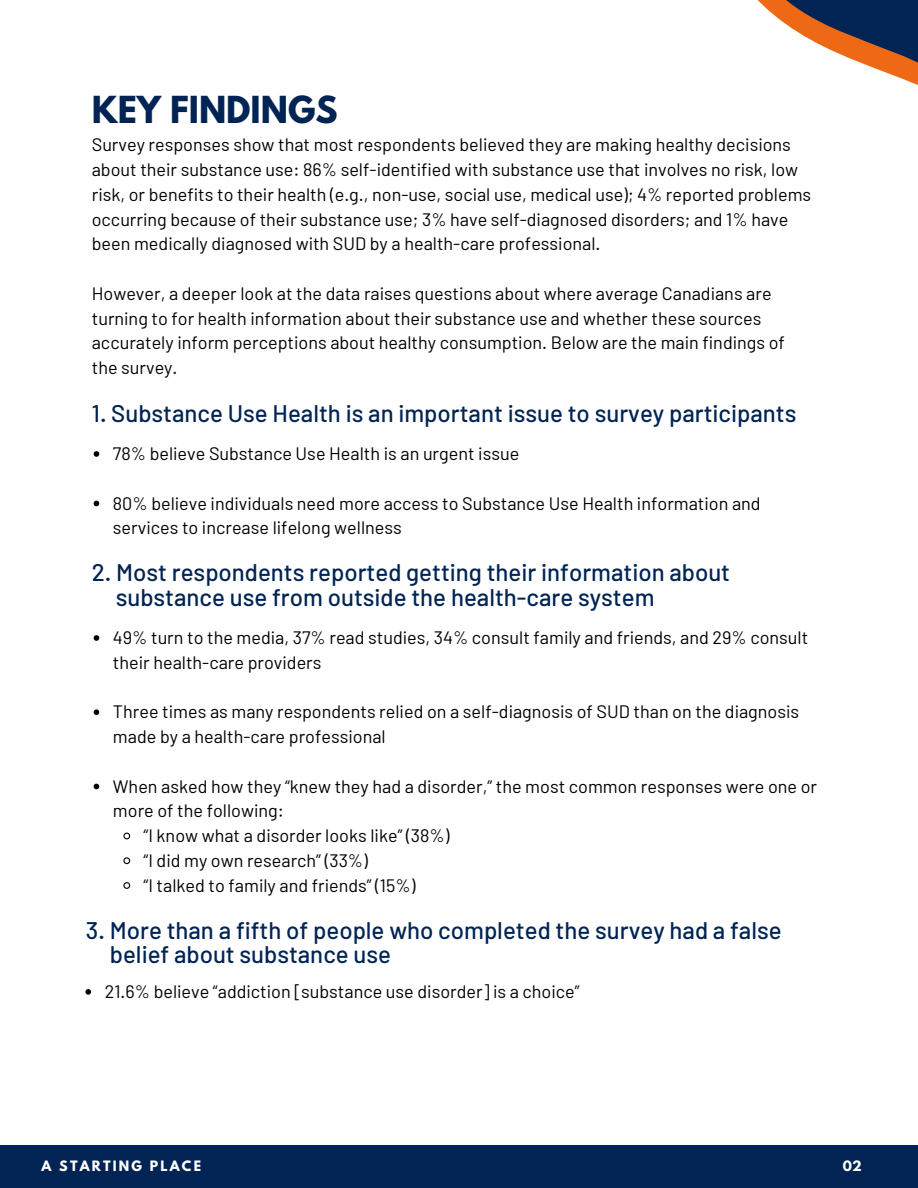
<style>
.page{position:relative;width:918px;height:1188px;background:#fff}
.page>*{position:absolute;margin:0;border:0;box-sizing:border-box;transform-origin:0 0}
.t1{font:700 33px "League Spartan";color:#012454}
.t2{font:500 24px/24.8px "Barlow";color:#012454}
.t3{font:18px/24.8px "Barlow";color:#000001}
.t4{font:700 12.75px "League Spartan";letter-spacing:.17em;color:#fff}
</style>
<div class="page">
<div style="left:0;top:1145px;width:918px;height:43px;background:#012454"></div>
<svg style="left:757px;top:0;width:161px;height:85px"></svg>
<svg style="left:94px;top:451px;width:5px;height:6px"></svg>
<svg style="left:94px;top:501px;width:5px;height:5px"></svg>
<svg style="left:94px;top:635px;width:5px;height:6px"></svg>
<svg style="left:94px;top:709px;width:5px;height:6px"></svg>
<svg style="left:94px;top:784px;width:5px;height:5px"></svg>
<svg style="left:123px;top:832px;width:8px;height:8px"></svg>
<svg style="left:123px;top:857px;width:8px;height:8px"></svg>
<svg style="left:123px;top:882px;width:8px;height:7px"></svg>
<svg style="left:85px;top:989px;width:6px;height:6px"></svg>
<h1 class="t1" style="left:92px;top:93px;width:247px">KEY FINDINGS</h1>
<p class="t3" style="left:92px;top:132px;width:721px">Survey responses show that most respondents believed they are making healthy decisions about their substance use: 86% self-identified with substance use that involves no risk, low risk, or benefits to their health (e.g., non-use, social use, medical use); 4% reported problems occurring because of their substance use; 3% have self-diagnosed disorders; and 1% have been medically diagnosed with SUD by a health-care professional.</p>
<p class="t3" style="left:92px;top:280px;width:695px">However, a deeper look at the data raises questions about where average Canadians are turning to for health information about their substance use and whether these sources accurately inform perceptions about healthy consumption. Below are the main findings of the survey.</p>
<h2 class="t2" style="left:92px;top:400px;width:706px">1. Substance Use Health is an important issue to survey participants</h2>
<p class="t3" style="left:113px;top:441px;width:408px">78% believe Substance Use Health is an urgent issue</p>
<p class="t3" style="left:113px;top:490px;width:649px">80% believe individuals need more access to Substance Use Health information and services to increase lifelong wellness</p>
<h2 class="t2" style="left:116px;top:559px;width:616px;text-indent:-24px">2. Most respondents reported getting their information about substance use from outside the health-care system</h2>
<p class="t3" style="left:113px;top:625px;width:697px">49% turn to the media, 37% read studies, 34% consult family and friends, and 29% consult their health-care providers</p>
<p class="t3" style="left:113px;top:699px;width:688px">Three times as many respondents relied on a self-diagnosis of SUD than on the diagnosis made by a health-care professional</p>
<p class="t3" style="left:113px;top:773px;width:706px">When asked how they “knew they had a disorder,” the most common responses were one or</p>
<p class="t3" style="left:113px;top:798px;width:173px">more of the following:</p>
<p class="t3" style="left:144px;top:823px;width:307px">“I know what a disorder looks like” (38%)</p>
<p class="t3" style="left:144px;top:847px;width:226px">“I did my own research” (33%)</p>
<p class="t3" style="left:144px;top:872px;width:273px">“I talked to family and friends” (15%)</p>
<h2 class="t2" style="left:110px;top:917px;width:673px;text-indent:-24px">3. More than a fifth of people who completed the survey had a false belief about substance use</h2>
<p class="t3" style="left:105px;top:978px;width:476px">21.6% believe “addiction [substance use disorder] is a choice”</p>
<p class="t4" style="left:42px;top:1159px;width:161px">A STARTING PLACE</p>
<p class="t4" style="left:843px;top:1159px;width:20px">02</p>
</div>
